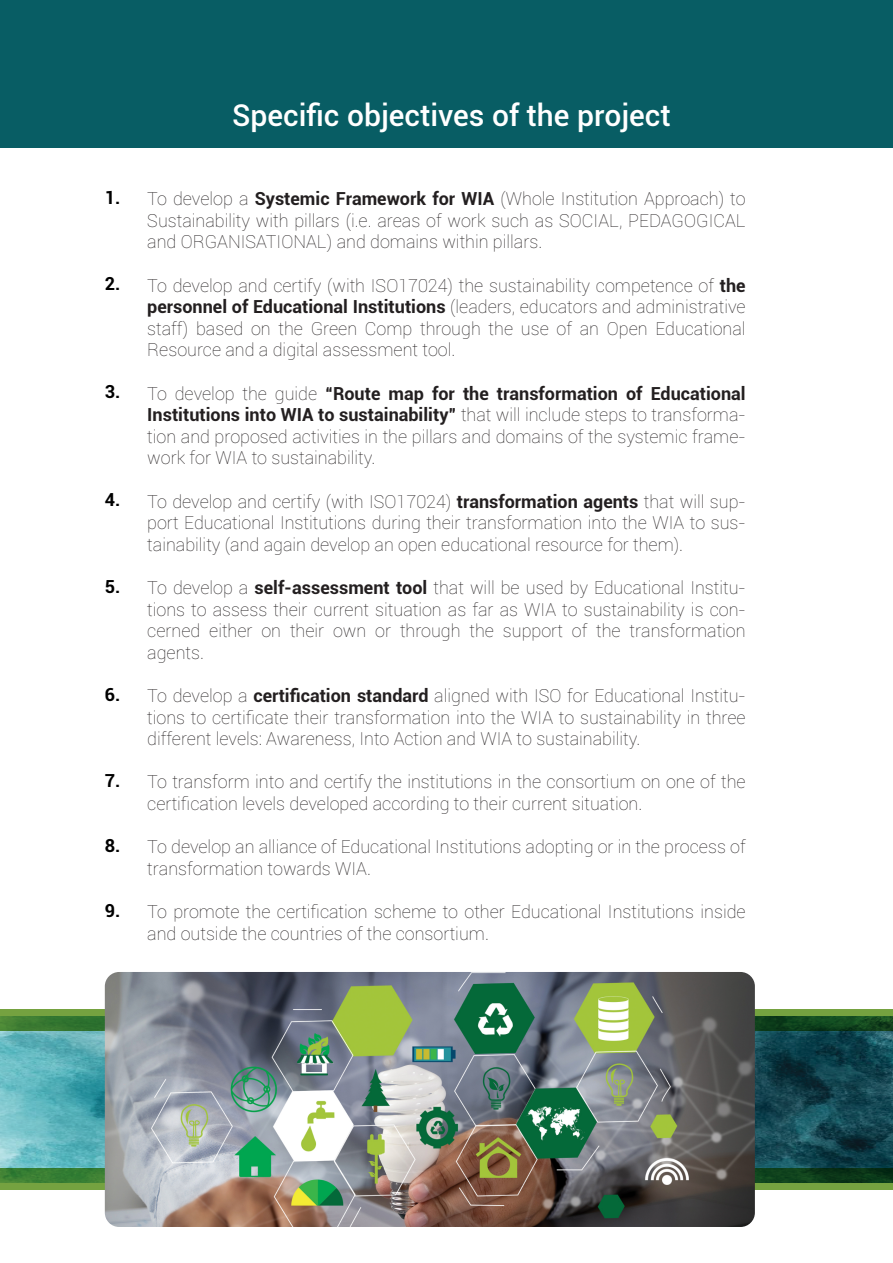
<style>
.page{position:relative;width:893px;height:1263px;background:#fff}
.page>*{position:absolute;margin:0;border:0;box-sizing:border-box;transform-origin:0 0}
.t1{font:500 30px "Roboto";color:#fff}
.t2{font:100 18px/21.6px "Roboto";color:#231f20;text-align:justify}
.t3{font:700 18px "Roboto";color:#000}
.s1{font-weight:700}
</style>
<div class="page">
<img style="left:0;top:1031px;width:893px;height:137px">
<svg style="left:0;top:1009px;width:893px;height:22px"></svg>
<svg style="left:0;top:1168px;width:893px;height:22px"></svg>
<div style="left:0;top:0;width:893px;height:148px;background:#085d64"></div>
<img style="left:105px;top:972px;width:650px;height:255px">
<p class="t3" style="left:105px;top:185px;width:17px">1.</p>
<p class="t3" style="left:105px;top:271px;width:17px">2.</p>
<p class="t3" style="left:105px;top:379px;width:17px">3.</p>
<p class="t3" style="left:105px;top:487px;width:17px">4.</p>
<p class="t3" style="left:105px;top:573px;width:17px">5.</p>
<p class="t3" style="left:105px;top:681px;width:17px">6.</p>
<p class="t3" style="left:105px;top:768px;width:17px">7.</p>
<p class="t3" style="left:105px;top:833px;width:17px">8.</p>
<p class="t3" style="left:105px;top:897px;width:17px">9.</p>
<h1 class="t1" style="left:232px;top:94px;width:440px">Specific objectives of the project</h1>
<p class="t2" style="left:147px;top:187px;width:600px">To develop a <span class="s1">Systemic Framework for WIA</span> (Whole Institution Approach) to Sustainability with pillars (i.e. areas of work such as SOCIAL, PEDAGOGICAL and ORGANISATIONAL) and domains within pillars.</p>
<p class="t2" style="left:147px;top:274px;width:600px">To develop and certify (with ISO17024) the sustainability competence of <span class="s1">the personnel of Educational Institutions</span> (leaders, educators and administrative staff) based on the Green Comp through the use of an Open Educational Resource and a digital assessment tool.</p>
<p class="t2" style="left:147px;top:382px;width:600px">To develop the guide <span class="s1">“Route map for the transformation of Educational Institutions into WIA to sustainability”</span> that will include steps to transforma&shy;tion and proposed activities in the pillars and domains of the systemic frame&shy;work for WIA to sustainability.</p>
<p class="t2" style="left:147px;top:490px;width:600px">To develop and certify (with ISO17024) <span class="s1">transformation agents</span> that will sup&shy;port Educational Institutions during their transformation into the WIA to sus&shy;tainability (and again develop an open educational resource for them).</p>
<p class="t2" style="left:147px;top:576px;width:600px">To develop a <span class="s1">self-assessment tool</span> that will be used by Educational Institu&shy;tions to assess their current situation as far as WIA to sustainability is con&shy;cerned either on their own or through the support of the transformation agents.</p>
<p class="t2" style="left:147px;top:684px;width:600px">To develop a <span class="s1">certification standard</span> aligned with ISO for Educational Institu&shy;tions to certificate their transformation into the WIA to sustainability in three different levels: Awareness, Into Action and WIA to sustainability.</p>
<p class="t2" style="left:147px;top:770px;width:600px">To transform into and certify the institutions in the consortium on one of the certification levels developed according to their current situation.</p>
<p class="t2" style="left:147px;top:835px;width:600px">To develop an alliance of Educational Institutions adopting or in the process of transformation towards WIA.</p>
<p class="t2" style="left:147px;top:900px;width:600px">To promote the certification scheme to other Educational Institutions inside and outside the countries of the consortium.</p>
</div>
